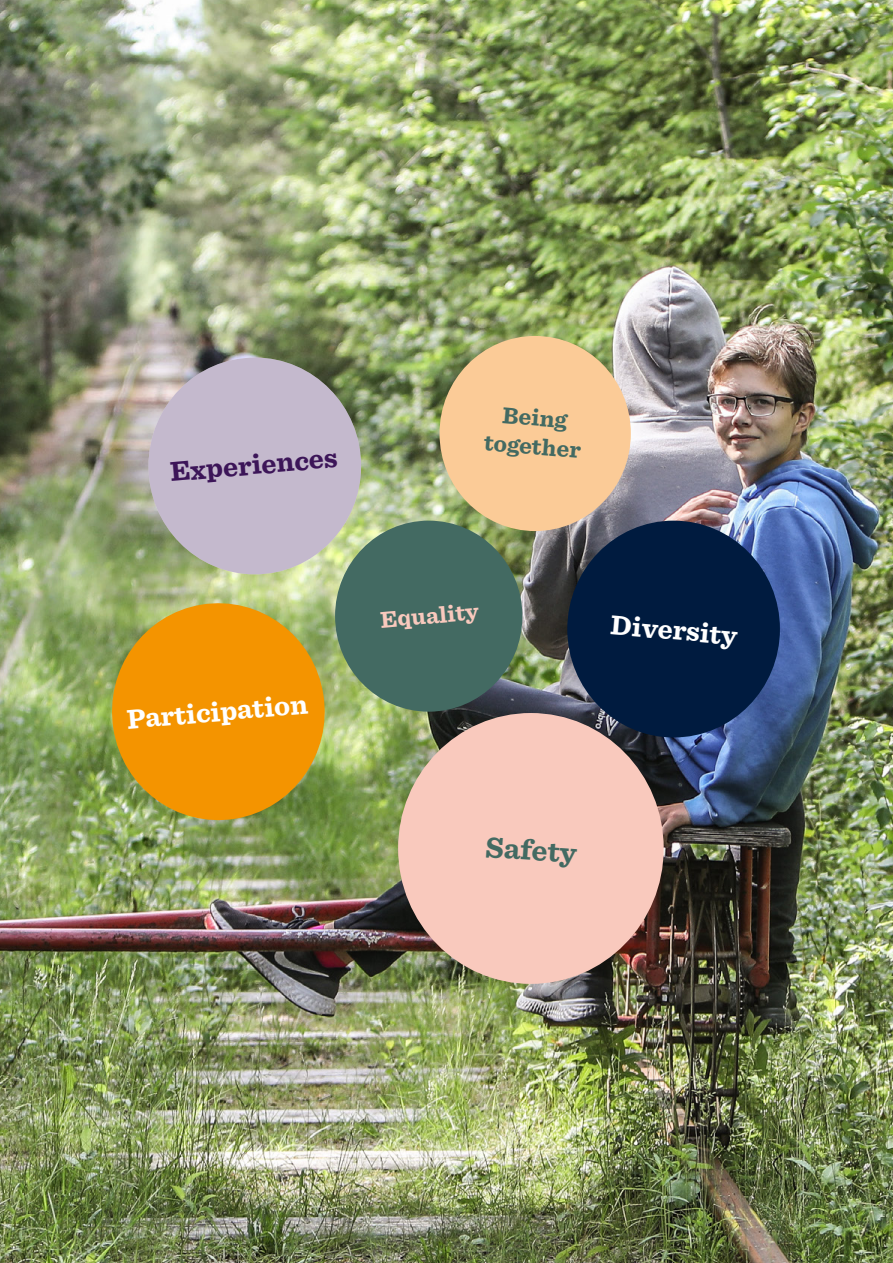
<style>
.page{position:relative;width:893px;height:1263px;background:#fff}
.page>*{position:absolute;margin:0;border:0;box-sizing:border-box;transform-origin:0 0}
.t1{font:700 30px "Sentinel";color:#436a62}
.t2{font:700 28.5px "Sentinel";color:#fff}
.t3{font:700 28.5px "Sentinel";color:#3c1558}
.t4{font:700 24px/28.8px "Sentinel";color:#436a62;text-align:center}
.t5{font:700 24px "Sentinel";color:#f9c9bd}
</style>
<div class="page">
<img style="left:0;top:0;width:893px;height:1263px">
<div style="left:148px;top:357px;width:213px;height:217px;background:#c4b9cd;border-radius:50%"></div>
<div style="left:335px;top:521px;width:187px;height:191px;background:#436a62;border-radius:50%"></div>
<svg style="left:104px;top:595px;width:229px;height:233px;background:#d39a1f"></svg>
<div style="left:398px;top:713px;width:266px;height:271px;background:#f9c9bd;border-radius:50%"></div>
<div style="left:439px;top:336px;width:192px;height:195px;background:#fbcb97;border-radius:50%"></div>
<div style="left:567px;top:521px;width:213px;height:216px;background:#001b3f;border-radius:50%"></div>
<p class="t3" style="left:168px;top:450px;width:169px;rotate:-5deg">Experiences</p>
<p class="t4" style="left:488px;top:398px;width:99px;rotate:5deg">Being together</p>
<p class="t2" style="left:125px;top:697px;width:183px;rotate:-5deg">Participation</p>
<p class="t5" style="left:379px;top:601px;width:100px;rotate:-5deg">Equality</p>
<p class="t2" style="left:613px;top:602px;width:128px;rotate:5deg">Diversity</p>
<p class="t1" style="left:487px;top:823px;width:93px;rotate:4deg">Safety</p>
</div>
